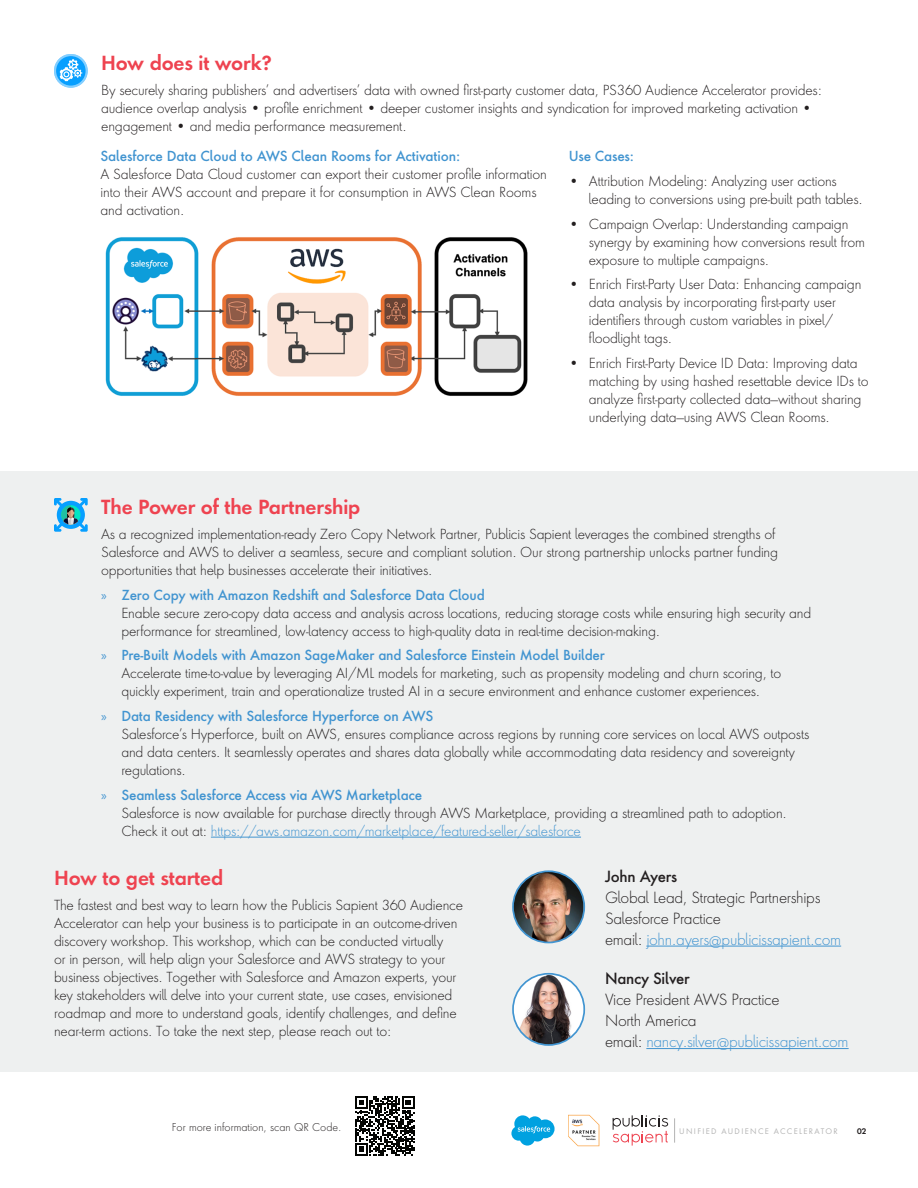
<style>
.page{position:relative;width:918px;height:1188px;background:#fff}
.page>*{position:absolute;margin:0;border:0;box-sizing:border-box;transform-origin:0 0}
.Subhead{font:600 18.9px "Futura Next";letter-spacing:-.01em;color:#ee4350}
.t1{font:300 15px/21px "Futura Next";letter-spacing:-.02em;color:#4194d0}
.t2{font:300 15px "Futura Next";letter-spacing:-.02em;color:#231f20}
.t3{font:500 15px "Futura Next";letter-spacing:-.02em;color:#231f20}
.Subhead-2{font:300 13.5px/18px "Futura Next";letter-spacing:-.015em;color:#231f20}
.Subhead-3{font:500 13.5px "Futura Next";letter-spacing:-.015em;color:#4194d0}
.t4{font:300 10.5px "Futura Next";color:#231f20}
.t5{font:7.5px "Futura Next";letter-spacing:.175em;color:#b4b4b4}
.t6{font:600 7.5px "Futura Next";color:#231f20}
.s1{font-weight:500;color:#4194d0}
.s2{font-family:"Myriad Pro";font-weight:400;color:#4194d0}
.s3{color:#4194d0}
.s4{color:#231f20}
</style>
<div class="page">
<div style="left:0;top:471px;width:918px;height:600px;background:#eef0f0"></div>
<hr style="left:211px;top:837px;width:370px;height:1px;background:#4194d0">
<svg style="left:54px;top:54px;width:34px;height:34px"></svg>
<img style="left:513px;top:873px;width:71px;height:70px">
<div style="left:512px;top:870px;width:73px;height:73px;border:2px solid #4295d1;border-radius:50%"></div>
<hr style="left:646px;top:946px;width:195px;height:1px;background:#4194d0">
<img style="left:513px;top:974px;width:71px;height:71px;border-radius:36px">
<div style="left:512px;top:973px;width:73px;height:73px;border:2px solid #4295d1;border-radius:50%"></div>
<hr style="left:646px;top:1048px;width:203px;height:1px;background:#4194d0">
<svg style="left:54px;top:498px;width:34px;height:34px"></svg>
<img style="left:105px;top:237px;width:423px;height:159px">
<svg style="left:355px;top:1096px;width:60px;height:60px"></svg>
<svg style="left:511px;top:1115px;width:44px;height:31px"></svg>
<img style="left:568px;top:1115px;width:31px;height:32px">
<svg style="left:613px;top:1115px;width:55px;height:31px"></svg>
<svg style="left:674px;top:1118px;width:1px;height:25px"></svg>
<p class="Subhead" style="left:101px;top:50px;width:172px">How does it work?</p>
<p class="Subhead-2" style="left:101px;top:81px;width:722px">By securely sharing publishers’ and advertisers’ data with owned first-party customer data, PS360 Audience Accelerator provides: audience overlap analysis • profile enrichment • deeper customer insights and syndication for improved marketing activation • engagement • and media performance measurement.</p>
<p class="Subhead-2" style="left:100px;top:147px;width:448px"><span class="s1">Salesforce Data Cloud to AWS Clean Rooms for Activation:<br></span>A Salesforce Data Cloud customer can export their customer profile information into their AWS account and prepare it for consumption in AWS Clean Rooms and activation.</p>
<p class="Subhead-3" style="left:569px;top:147px;width:67px">Use Cases:</p>
<p class="Subhead-2" style="left:589px;top:172px;width:275px;text-indent:-20px">• Attribution Modeling: Analyzing user actions leading to conversions using pre-built path tables.</p>
<p class="Subhead-2" style="left:589px;top:215px;width:278px;text-indent:-20px">• Campaign Overlap: Understanding campaign synergy by examining how conversions result from exposure to multiple campaigns.</p>
<p class="Subhead-2" style="left:589px;top:276px;width:274px;text-indent:-20px">• Enrich First-Party User Data: Enhancing campaign data analysis by incorporating first-party user identifiers through custom variables in pixel/ floodlight tags.</p>
<p class="Subhead-2" style="left:589px;top:354px;width:281px;text-indent:-20px">• Enrich First-Party Device ID Data: Improving data matching by using hashed resettable device IDs to analyze first-party collected data—without sharing underlying data—using AWS Clean Rooms.</p>
<p class="Subhead" style="left:101px;top:494px;width:261px">The Power of the Partnership</p>
<p class="Subhead-2" style="left:101px;top:525px;width:678px">As a recognized implementation-ready Zero Copy Network Partner, Publicis Sapient leverages the combined strengths of<br>Salesforce and AWS to deliver a seamless, secure and compliant solution. Our strong partnership unlocks partner funding opportunities that help businesses accelerate their initiatives.</p>
<p class="Subhead-2" style="left:121px;top:586px;width:691px;text-indent:-20px"><span class="s2">»</span> <span class="s1">Zero Copy with Amazon Redshift and Salesforce Data Cloud<br></span>Enable secure zero-copy data access and analysis across locations, reducing storage costs while ensuring high security and performance for streamlined, low-latency access to high-quality data in real-time decision-making.</p>
<p class="Subhead-2" style="left:121px;top:647px;width:662px;text-indent:-20px"><span class="s2">»</span> <span class="s1">Pre-Built Models with Amazon SageMaker and Salesforce Einstein Model Builder<br></span>Accelerate time-to-value by leveraging AI/ML models for marketing, such as propensity modeling and churn scoring, to quickly experiment, train and operationalize trusted AI in a secure environment and enhance customer experiences.</p>
<p class="Subhead-2" style="left:121px;top:707px;width:689px;text-indent:-20px"><span class="s2">»</span> <span class="s1">Data Residency with Salesforce Hyperforce on AWS<br></span>Salesforce’s Hyperforce, built on AWS, ensures compliance across regions by running core services on local AWS outposts and data centers. It seamlessly operates and shares data globally while accommodating data residency and sovereignty regulations.</p>
<p class="Subhead-2" style="left:121px;top:786px;width:667px;text-indent:-20px"><span class="s2">»</span> <span class="s1">Seamless Salesforce Access via AWS Marketplace<br></span>Salesforce is now available for purchase directly through AWS Marketplace, providing a streamlined path to adoption.<br>Check it out at: <span class="s3">https://aws.amazon.com/marketplace/featured-seller/salesforce</span></p>
<p class="Subhead" style="left:54px;top:865px;width:171px">How to get started</p>
<p class="Subhead-2" style="left:54px;top:896px;width:411px">The fastest and best way to learn how the Publicis Sapient 360 Audience Accelerator can help your business is to participate in an outcome-driven discovery workshop. This workshop, which can be conducted virtually<br>or in person, will help align your Salesforce and AWS strategy to your business objectives. Together with Salesforce and Amazon experts, your key stakeholders will delve into your current state, use cases, envisioned roadmap and more to understand goals, identify challenges, and define near-term actions. To take the next step, please reach out to:</p>
<p class="t3" style="left:605px;top:866px;width:74px">John Ayers</p>
<p class="t2" style="left:605px;top:888px;width:217px">Global Lead, Strategic Partnerships</p>
<p class="t1" style="left:605px;top:908px;width:238px"><span class="s4">Salesforce Practice<br>email:</span> john.ayers@publicissapient.com</p>
<p class="t3" style="left:605px;top:969px;width:86px">Nancy Silver</p>
<p class="t2" style="left:605px;top:990px;width:176px">Vice President AWS Practice</p>
<p class="t1" style="left:605px;top:1010px;width:245px"><span class="s4">North America<br>email:</span> nancy.silver@publicissapient.com</p>
<p class="t4" style="left:172px;top:1121px;width:171px">For more information, scan QR Code.</p>
<p class="t5" style="left:679px;top:1125px;width:160px">UNIFIED AUDIENCE ACCELERATOR</p>
<p class="t6" style="left:857px;top:1126px;width:11px">02</p>
</div>
